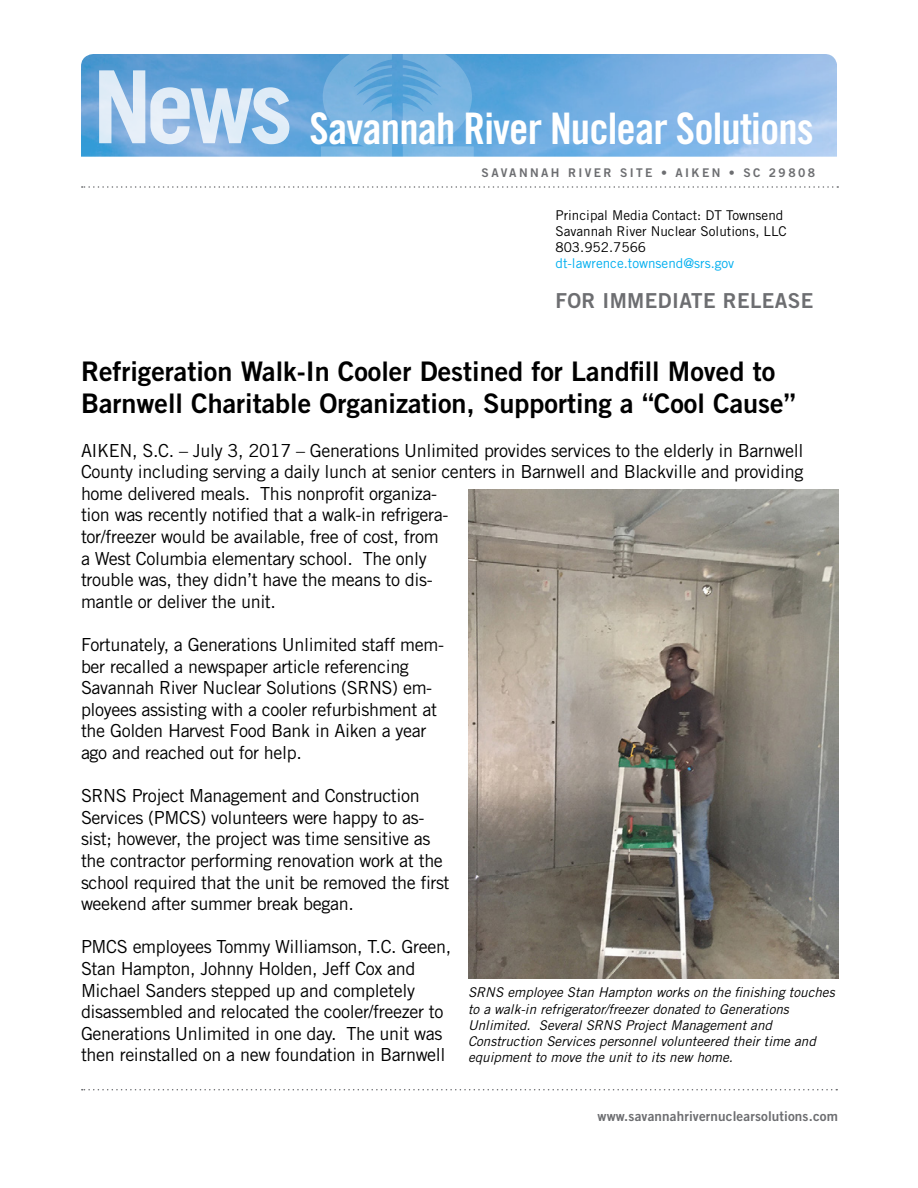
<style>
.page{position:relative;width:918px;height:1188px;background:#fff}
.page>*{position:absolute;margin:0;border:0;box-sizing:border-box;transform-origin:0 0}
.t1{font:43.5px "Trade Gothic LT Std Bd Cn 20";letter-spacing:-.02em;color:#fff}
.t2{font:27px/32.4px "Trade Gothic LT Std Bd 2";color:#000}
.t3{font:20.7px "Trade Gothic LT Std Bd 2";letter-spacing:.02em;color:#6d6e71}
.t4{font:18px/21.6px "Trade Gothic LT Std";letter-spacing:-.02em;color:#000}
.t5{font:italic 13.5px/16.2px "Trade Gothic LT Std";color:#000}
.t6{font:13.5px/16.2px "Trade Gothic LT Std";color:#000}
.t7{font:13.5px "Trade Gothic LT Std Bd 2";letter-spacing:.01em;color:#6d6e71}
.t8{font:13.5px "Trade Gothic LT Std";color:#00aeef}
.t9{font:12px "Trade Gothic LT Std Bd 2";letter-spacing:.2em;color:#6d6e71}
</style>
<div class="page">
<img style="left:81px;top:54px;width:756px;height:103px">
<svg style="left:321px;top:54px;width:71px;height:103px"></svg>
<svg style="left:403px;top:54px;width:71px;height:103px"></svg>
<svg style="left:99px;top:70px;width:190px;height:74px"></svg>
<svg style="left:82px;top:1089px;width:755px;height:1px"></svg>
<svg style="left:82px;top:186px;width:756px;height:2px"></svg>
<img style="left:468px;top:490px;width:370px;height:489px">
<h1 class="t1" style="left:310px;top:102px;width:506px">Savannah River Nuclear Solutions</h1>
<p class="t9" style="left:482px;top:165px;width:335px">SAVANNAH RIVER SITE • AIKEN • SC 29808</p>
<p class="t6" style="left:555px;top:207px;width:233px">Principal Media Contact: DT Townsend<br>Savannah River Nuclear Solutions, LLC<br>803.952.7566</p>
<p class="t8" style="left:555px;top:255px;width:180px">dt-lawrence.townsend@srs.gov</p>
<p class="t3" style="left:555px;top:288px;width:260px">FOR IMMEDIATE RELEASE</p>
<h2 class="t2" style="left:81px;top:355px;width:716px">Refrigeration Walk-In Cooler Destined for Landfill Moved to<br>Barnwell Charitable Organization, Supporting a “Cool Cause”</h2>
<p class="t4" style="left:81px;top:439px;width:724px">AIKEN, S.C. – July 3, 2017 – Generations Unlimited provides services to the elderly in Barnwell County including serving a daily lunch at senior centers in Barnwell and Blackville and providing home delivered meals. This nonprofit organiza-<br>tion was recently notified that a walk-in refrigera-<br>tor/freezer would be available, free of cost, from<br>a West Columbia elementary school. The only<br>trouble was, they didn’t have the means to dis-<br>mantle or deliver the unit.</p>
<p class="t4" style="left:81px;top:634px;width:365px">Fortunately, a Generations Unlimited staff mem&shy;ber recalled a newspaper article referencing Savannah River Nuclear Solutions (SRNS) em&shy;ployees assisting with a cooler refurbishment at the Golden Harvest Food Bank in Aiken a year ago and reached out for help.</p>
<p class="t4" style="left:81px;top:785px;width:370px">SRNS Project Management and Construction Services (PMCS) volunteers were happy to as&shy;sist; however, the project was time sensitive as the contractor performing renovation work at the school required that the unit be removed the first weekend after summer break began.</p>
<p class="t4" style="left:81px;top:936px;width:372px">PMCS employees Tommy Williamson, T.C. Green, Stan Hampton, Johnny Holden, Jeff Cox and Michael Sanders stepped up and completely disassembled and relocated the cooler/freezer to Generations Unlimited in one day. The unit was then reinstalled on a new foundation in Barnwell</p>
<p class="t5" style="left:468px;top:985px;width:368px">SRNS employee Stan Hampton works on the finishing touches to a walk-in refrigerator/freezer donated to Generations Unlimited. Several SRNS Project Management and Construction Services personnel volunteered their time and equipment to move the unit to its new home.</p>
<p class="t7" style="left:598px;top:1107px;width:242px">www.savannahrivernuclearsolutions.com</p>
</div>
